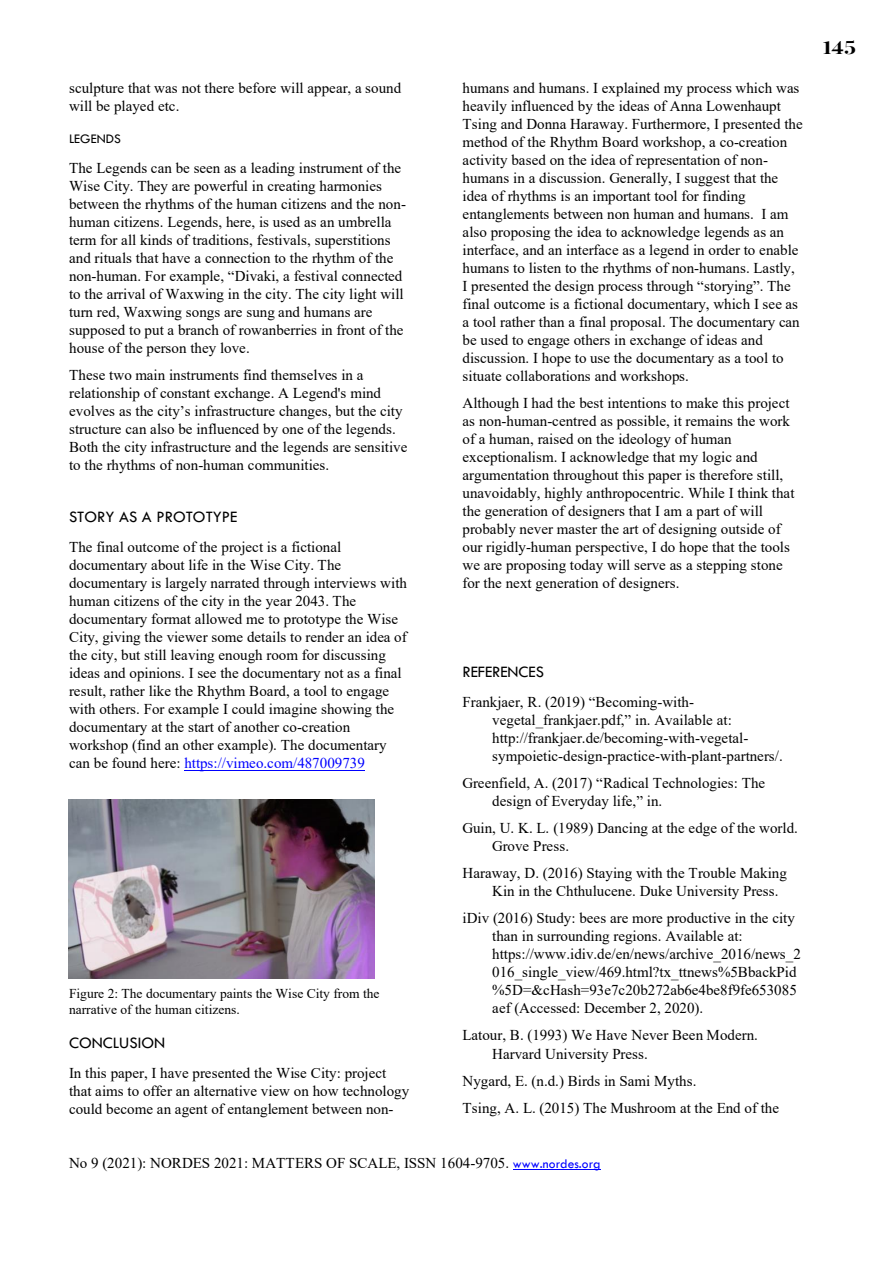
<style>
.page{position:relative;width:894px;height:1263px;background:#fff}
.page>*{position:absolute;margin:0;border:0;box-sizing:border-box;transform-origin:0 0}
.t1{font:18px "Playfair Display";color:#000;scale:1.25 1}
.t2{font:16.5px "Tw Cen";color:#000}
.t3{font:15px/18px "Times New Roman";color:#000}
.t4{font:13.5px/15.8px "Times New Roman";color:#000}
.t5{font:13.5px "Tw Cen";letter-spacing:.005em;color:#000}
.s1{color:#00f}
.s2{font-family:"Tw Cen";font-size:13.5px;color:#00f}
</style>
<div class="page">
<hr style="left:512px;top:1169px;width:88px;height:1px;background:#00f">
<hr style="left:184px;top:770px;width:181px;height:1px;background:#00f">
<img style="left:68px;top:799px;width:306px;height:179px">
<p class="t3" style="left:69px;top:78px;width:333px">sculpture that was not there before will appear, a sound will be played etc.</p>
<p class="t5" style="left:69px;top:131px;width:53px">LEGENDS</p>
<p class="t3" style="left:69px;top:158px;width:338px">The Legends can be seen as a leading instrument of the Wise City. They are powerful in creating harmonies between the rhythms of the human citizens and the non&shy;human citizens. Legends, here, is used as an umbrella term for all kinds of traditions, festivals, superstitions and rituals that have a connection to the rhythm of the non-human. For example, “Divaki, a festival connected to the arrival of Waxwing in the city. The city light will turn red, Waxwing songs are sung and humans are supposed to put a branch of rowanberries in front of the house of the person they love.</p>
<p class="t3" style="left:69px;top:365px;width:339px">These two main instruments find themselves in a relationship of constant exchange. A Legend's mind evolves as the city’s infrastructure changes, but the city structure can also be influenced by one of the legends.<br>Both the city infrastructure and the legends are sensitive to the rhythms of non-human communities.</p>
<p class="t2" style="left:69px;top:507px;width:170px">STORY AS A PROTOTYPE</p>
<p class="t3" style="left:69px;top:538px;width:339px">The final outcome of the project is a fictional documentary about life in the Wise City. The documentary is largely narrated through interviews with human citizens of the city in the year 2043. The documentary format allowed me to prototype the Wise City, giving the viewer some details to render an idea of the city, but still leaving enough room for discussing ideas and opinions. I see the documentary not as a final result, rather like the Rhythm Board, a tool to engage with others. For example I could imagine showing the documentary at the start of another co-creation workshop (find an other example). The documentary can be found here: <span class="s1">https://vimeo.com/487009739</span></p>
<p class="t4" style="left:69px;top:985px;width:312px">Figure 2: The documentary paints the Wise City from the narrative of the human citizens.</p>
<p class="t2" style="left:69px;top:1032px;width:98px">CONCLUSION</p>
<p class="t3" style="left:69px;top:1063px;width:341px">In this paper, I have presented the Wise City: project that aims to offer an alternative view on how technology could become an agent of entanglement between non-</p>
<p class="t3" style="left:462px;top:78px;width:341px">humans and humans. I explained my process which was heavily influenced by the ideas of Anna Lowenhaupt Tsing and Donna Haraway. Furthermore, I presented the method of the Rhythm Board workshop, a co-creation activity based on the idea of representation of non&shy;humans in a discussion. Generally, I suggest that the idea of rhythms is an important tool for finding entanglements between non human and humans. I am also proposing the idea to acknowledge legends as an interface, and an interface as a legend in order to enable humans to listen to the rhythms of non-humans. Lastly, I presented the design process through “storying”. The final outcome is a fictional documentary, which I see as a tool rather than a final proposal. The documentary can be used to engage others in exchange of ideas and discussion. I hope to use the documentary as a tool to situate collaborations and workshops.</p>
<p class="t3" style="left:462px;top:394px;width:333px">Although I had the best intentions to make this project as non-human-centred as possible, it remains the work of a human, raised on the ideology of human exceptionalism. I acknowledge that my logic and argumentation throughout this paper is therefore still, unavoidably, highly anthropocentric. While I think that the generation of designers that I am a part of will probably never master the art of designing outside of our rigidly-human perspective, I do hope that the tools we are proposing today will serve as a stepping stone for the next generation of designers.</p>
<p class="t2" style="left:462px;top:661px;width:83px">REFERENCES</p>
<p class="t3" style="left:492px;top:693px;width:292px;text-indent:-30px">Frankjaer, R. (2019) “Becoming-with&shy;vegetal_frankjaer.pdf,” in. Available at: http://frankjaer.de/becoming-with-vegetal&shy;sympoietic-design-practice-with-plant-partners/.</p>
<p class="t3" style="left:492px;top:774px;width:274px;text-indent:-30px">Greenfield, A. (2017) “Radical Technologies: The design of Everyday life,” in.</p>
<p class="t3" style="left:492px;top:819px;width:307px;text-indent:-30px">Guin, U. K. L. (1989) Dancing at the edge of the world.<br>Grove Press.</p>
<p class="t3" style="left:492px;top:864px;width:296px;text-indent:-30px">Haraway, D. (2016) Staying with the Trouble Making<br>Kin in the Chthulucene. Duke University Press.</p>
<p class="t3" style="left:492px;top:909px;width:310px;text-indent:-30px">iDiv (2016) Study: bees are more productive in the city than in surrounding regions. Available at: https://www.idiv.de/en/news/archive_2016/news_2<br>016_single_view/469.html?tx_ttnews%5BbackPid %5D=&amp;cHash=93e7c20b272ab6e4be8f9fe653085 aef (Accessed: December 2, 2020).</p>
<p class="t3" style="left:492px;top:1026px;width:267px;text-indent:-30px">Latour, B. (1993) We Have Never Been Modern.<br>Harvard University Press.</p>
<p class="t3" style="left:462px;top:1066px;width:318px;line-height:27px">Nygard, E. (n.d.) Birds in Sami Myths.<br>Tsing, A. L. (2015) The Mushroom at the End of the</p>
<p class="t3" style="left:69px;top:1153px;width:533px">No 9 (2021): NORDES 2021: MATTERS OF SCALE, ISSN 1604-9705. <span class="s2">www.nordes.org</span></p>
<p class="t1" style="left:822px;top:33px;width:28px">145</p>
</div>
